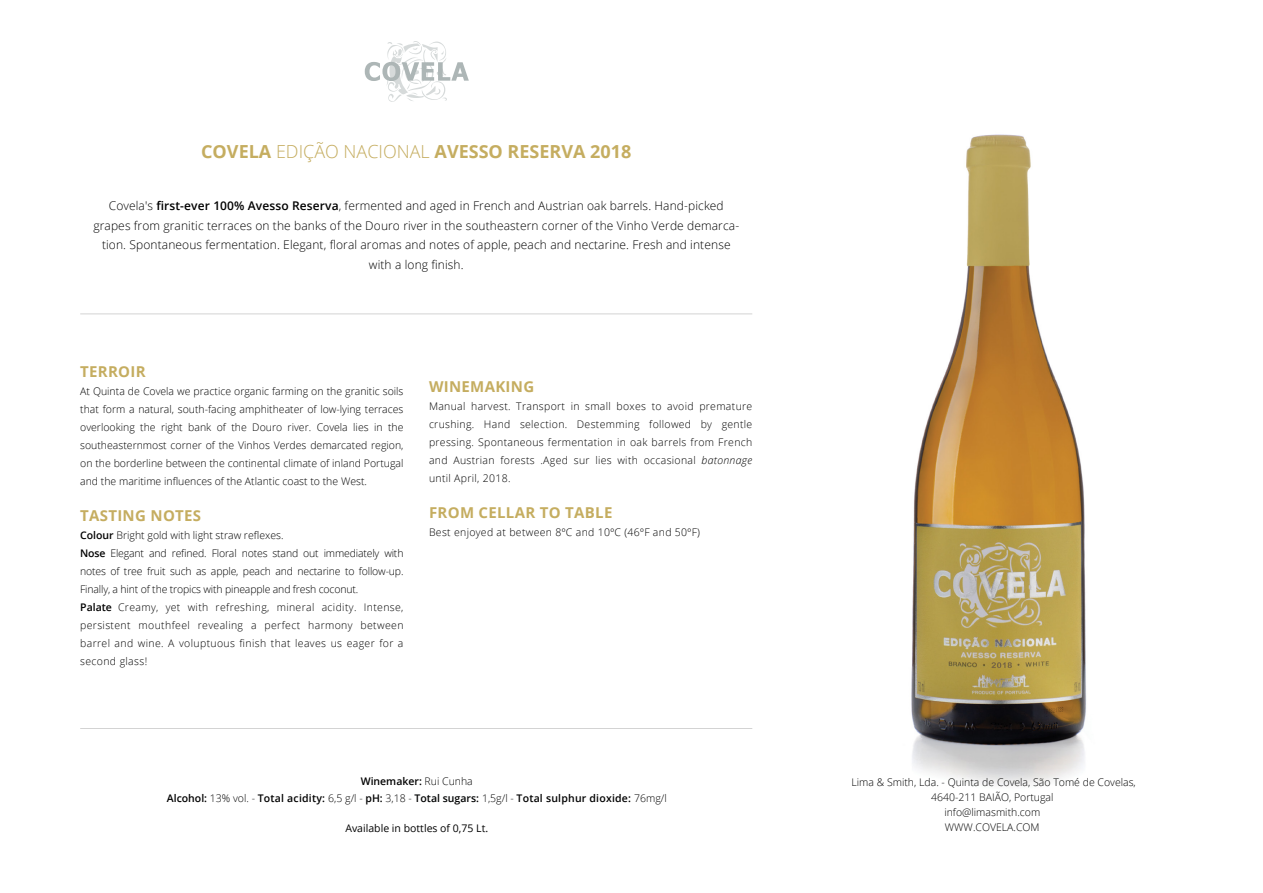
<style>
.page{position:relative;width:1263px;height:893px;background:#fff}
.page>*{position:absolute;margin:0;border:0;box-sizing:border-box;transform-origin:0 0}
.t1{font:700 18px "Open Sans";color:#c5ad60}
.t2{font:700 15px "Open Sans";letter-spacing:.02em;color:#c5ad60}
.t3{font:300 12px/19.5px "Open Sans";letter-spacing:.01em;color:#000;text-align:center}
.t4{font:300 10.5px/18px "Open Sans";color:#000100;text-align:center}
.t5{font:300 10.5px/18px "Open Sans";color:#000}
.t6{font:300 10.5px/18px "Open Sans";letter-spacing:.03em;color:#000;text-align:justify}
.t7{font:10.5px "Open Sans";color:#000100}
.s1{font-weight:300}
.s2{font-weight:600}
.s3{font-style:italic}
.s4{font-weight:600;color:#010000}
.s5{font-weight:600;color:#010202}
</style>
<div class="page">
<img style="left:632px;top:134px;width:455px;height:651px">
<hr style="left:80px;top:728px;width:672px;height:1px;background:#1d1d1b">
<hr style="left:80px;top:313px;width:672px;height:1px;background:#1d1d1b">
<svg style="left:365px;top:41px;width:104px;height:61px"></svg>
<h1 class="t1" style="left:201px;top:139px;width:432px">COVELA <span class="s1">EDIÇÃO NACIONAL</span> AVESSO RESERVA 2018</h1>
<p class="t3" style="left:93px;top:196px;width:647px">Covela's <span class="s2">first-ever 100% Avesso Reserva</span>, fermented and aged in French and Austrian oak barrels. Hand-picked grapes from granitic terraces on the banks of the Douro river in the southeastern corner of the Vinho Verde demarca&shy;tion. Spontaneous fermentation. Elegant, floral aromas and notes of apple, peach and nectarine. Fresh and intense with a long finish.</p>
<h2 class="t2" style="left:80px;top:361px;width:67px">TERROIR</h2>
<p class="t4" style="left:80px;top:382px;width:325px;text-align:justify">At Quinta de Covela we practice organic farming on the granitic soils that form a natural, south-facing amphitheater of low-lying terraces overlooking the right bank of the Douro river. Covela lies in the southeasternmost corner of the Vinhos Verdes demarcated region, on the borderline between the continental climate of inland Portugal and the maritime influences of the Atlantic coast to the West.</p>
<h2 class="t2" style="left:80px;top:505px;width:122px">TASTING NOTES</h2>
<p class="t5" style="left:80px;top:526px;width:325px"><span class="s2">Colour</span> Bright gold with light straw reflexes.<br><span class="s2">Nose</span> Elegant and refined. Floral notes stand out immediately with notes of tree fruit such as apple, peach and nectarine to follow-up.<br>Finally, a hint of the tropics with pineapple and fresh coconut.<br><span class="s2">Palate</span> Creamy, yet with refreshing, mineral acidity. Intense, persistent mouthfeel revealing a perfect harmony between barrel and wine. A voluptuous finish that leaves us eager for a second glass!</p>
<h2 class="t2" style="left:429px;top:376px;width:107px">WINEMAKING</h2>
<p class="t6" style="left:429px;top:397px;width:325px">Manual harvest. Transport in small boxes to avoid premature crushing. Hand selection. Destemming followed by gentle pressing. Spontaneous fermentation in oak barrels from French and Austrian forests .Aged sur lies with occasional <span class="s3">batonnage </span>until April, 2018.</p>
<h2 class="t2" style="left:429px;top:502px;width:185px">FROM CELLAR TO TABLE</h2>
<p class="t6" style="left:429px;top:523px;width:273px">Best enjoyed at between 8ºC and 10ºC (46ºF and 50ºF)</p>
<p class="t4" style="left:167px;top:773px;width:501px;line-height:16.5px"><span class="s2">Winemaker:</span> Rui Cunha<br><span class="s2">Alcohol:</span> 13% vol. - <span class="s4">Total acidity:</span> 6,5 g/l - <span class="s2">pH:</span> 3,18 - <span class="s5">Total sugars</span><span class="s4">:</span> 1,5g/l - <span class="s4">Total sulphur dioxide:</span> 76mg/l</p>
<p class="t7" style="left:345px;top:821px;width:144px">Available in bottles of 0,75 Lt.</p>
<p class="t4" style="left:851px;top:775px;width:286px;line-height:15px">Lima &amp; Smith, Lda. - Quinta de Covela, São Tomé de Covelas,<br>4640-211 BAIÃO, Portugal<br>info@limasmith.com<br>WWW.COVELA.COM</p>
</div>
